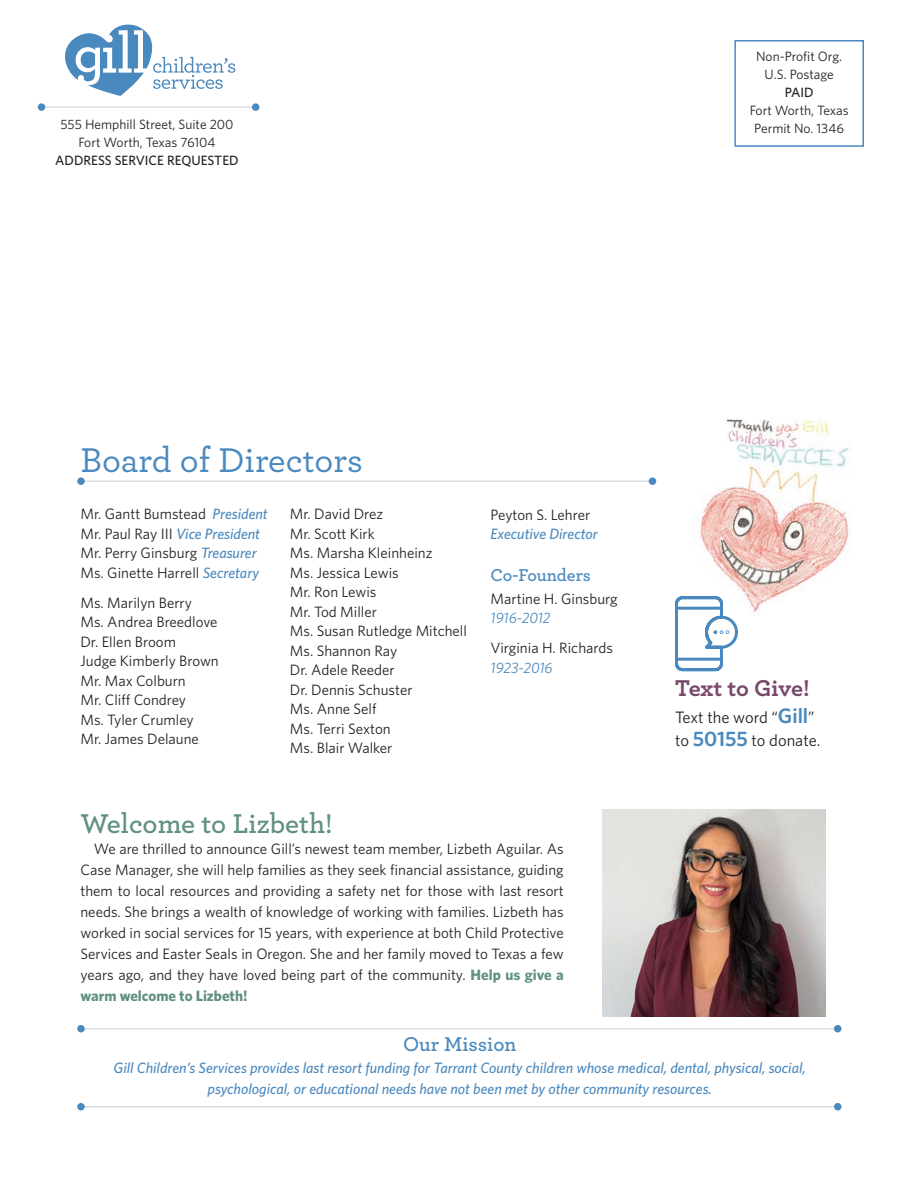
<style>
.page{position:relative;width:918px;height:1188px;background:#fff}
.page>*{position:absolute;margin:0;border:0;box-sizing:border-box;transform-origin:0 0}
.Body{font:500 36px "Archer";color:#4a89be}
.Head{font:600 28.5px "Archer";color:#619080}
.t1{font:700 24px "Archer";letter-spacing:-.01em;color:#78486a}
.Head-2{font:600 21px "Archer";color:#4a89be}
.t2{font:600 18px "Archer";letter-spacing:-.005em;color:#4a89be}
.t3{font:16.5px "Whitney";color:#231f20}
.Body-2{font:15px/21px "Whitney";color:#231f20;text-align:justify}
.Body-3{font:italic 500 15px/21px "Whitney";color:#4a89be;text-align:center}
.t4{font:italic 15px "Whitney";color:#4a89be}
.t5{font:13.5px "Whitney";color:#231f20}
.t6{font:500 13.5px "Whitney";color:#231f20}
.s1{font-weight:500;font-style:italic;color:#4a89be}
.s2{font-weight:700;color:#619080}
.s3{font-weight:600;font-size:21px;color:#4a89be}
</style>
<div class="page">
<img style="left:700px;top:419px;width:152px;height:196px">
<svg style="left:65px;top:24px;width:170px;height:72px"></svg>
<hr style="left:41px;top:106px;width:216px;height:2px;background:#dcdddf">
<div style="left:38px;top:103px;width:7px;height:8px;background:#4a89be;border-radius:50%"></div>
<div style="left:252px;top:103px;width:7px;height:8px;background:#4a89be;border-radius:50%"></div>
<div style="left:734px;top:40px;width:130px;height:107px;border:2px solid #4a89be"></div>
<hr style="left:83px;top:480px;width:569px;height:2px;background:#dcdddf">
<div style="left:77px;top:477px;width:8px;height:8px;background:#4a89be;border-radius:50%"></div>
<div style="left:649px;top:477px;width:7px;height:8px;background:#4a89be;border-radius:50%"></div>
<svg style="left:675px;top:595px;width:65px;height:77px"></svg>
<hr style="left:81px;top:1028px;width:757px;height:1px;background:#dcdddf">
<div style="left:77px;top:1025px;width:8px;height:7px;background:#4a89be;border-radius:50%"></div>
<div style="left:834px;top:1025px;width:8px;height:7px;background:#4a89be;border-radius:50%"></div>
<hr style="left:81px;top:1106px;width:757px;height:1px;background:#dcdddf">
<div style="left:77px;top:1103px;width:8px;height:7px;background:#4a89be;border-radius:50%"></div>
<div style="left:834px;top:1103px;width:8px;height:7px;background:#4a89be;border-radius:50%"></div>
<img style="left:602px;top:809px;width:223px;height:208px">
<p class="t5" style="left:60px;top:115px;width:175px">555 Hemphill Street, Suite 200</p>
<p class="t5" style="left:78px;top:133px;width:139px">Fort Worth, Texas 76104</p>
<p class="t6" style="left:55px;top:151px;width:185px">ADDRESS SERVICE REQUESTED</p>
<p class="t5" style="left:756px;top:47px;width:88px">Non-Profit Org.</p>
<p class="t5" style="left:765px;top:65px;width:71px">U.S. Postage</p>
<p class="t6" style="left:785px;top:83px;width:30px">PAID</p>
<p class="t5" style="left:750px;top:101px;width:100px">Fort Worth, Texas</p>
<p class="t5" style="left:754px;top:119px;width:91px">Permit No. 1346</p>
<p class="Body" style="left:80px;top:434px;width:284px">Board of Directors</p>
<p class="Body-2" style="left:290px;top:503px;width:95px">Mr. David Drez</p>
<p class="Body-2" style="left:290px;top:522px;width:86px">Mr. Scott Kirk</p>
<p class="Body-2" style="left:290px;top:542px;width:144px">Ms. Marsha Kleinheinz</p>
<p class="Body-2" style="left:290px;top:561px;width:110px">Ms. Jessica Lewis</p>
<p class="Body-2" style="left:290px;top:581px;width:88px">Mr. Ron Lewis</p>
<p class="Body-2" style="left:290px;top:600px;width:88px">Mr. Tod Miller</p>
<p class="Body-2" style="left:290px;top:620px;width:179px">Ms. Susan Rutledge Mitchell</p>
<p class="Body-2" style="left:290px;top:639px;width:109px">Ms. Shannon Ray</p>
<p class="Body-2" style="left:290px;top:659px;width:106px">Dr. Adele Reeder</p>
<p class="Body-2" style="left:290px;top:678px;width:124px">Dr. Dennis Schuster</p>
<p class="Body-2" style="left:290px;top:698px;width:88px">Ms. Anne Self</p>
<p class="Body-2" style="left:290px;top:717px;width:102px">Ms. Terri Sexton</p>
<p class="Body-2" style="left:290px;top:737px;width:104px">Ms. Blair Walker</p>
<p class="Body-2" style="left:80px;top:503px;width:189px">Mr. Gantt Bumstead <span class="s1">President</span></p>
<p class="Body-2" style="left:80px;top:522px;width:181px">Mr. Paul Ray III <span class="s1">Vice President</span></p>
<p class="Body-2" style="left:80px;top:542px;width:178px">Mr. Perry Ginsburg <span class="s1">Treasurer</span></p>
<p class="Body-2" style="left:80px;top:561px;width:180px">Ms. Ginette Harrell <span class="s1">Secretary</span></p>
<p class="Body-2" style="left:80px;top:591px;width:113px">Ms. Marilyn Berry</p>
<p class="Body-2" style="left:80px;top:611px;width:139px">Ms. Andrea Breedlove</p>
<p class="Body-2" style="left:80px;top:630px;width:97px">Dr. Ellen Broom</p>
<p class="Body-2" style="left:80px;top:650px;width:140px">Judge Kimberly Brown</p>
<p class="Body-2" style="left:80px;top:669px;width:107px">Mr. Max Colburn</p>
<p class="Body-2" style="left:80px;top:689px;width:107px">Mr. Cliff Condrey</p>
<p class="Body-2" style="left:80px;top:708px;width:115px">Ms. Tyler Crumley</p>
<p class="Body-2" style="left:80px;top:728px;width:120px">Mr. James Delaune</p>
<p class="Body-2" style="left:491px;top:503px;width:101px">Peyton S. Lehrer</p>
<p class="Body-3" style="left:491px;top:523px;width:109px">Executive Director</p>
<p class="t2" style="left:491px;top:562px;width:102px">Co-Founders</p>
<p class="Body-2" style="left:491px;top:587px;width:129px">Martine H. Ginsburg</p>
<p class="t4" style="left:491px;top:608px;width:61px">1916-2012</p>
<p class="Body-2" style="left:491px;top:637px;width:124px">Virginia H. Richards</p>
<p class="t4" style="left:491px;top:657px;width:64px">1923-2016</p>
<p class="Head" style="left:80px;top:802px;width:254px">Welcome to Lizbeth!</p>
<p class="Body-2" style="left:80px;top:838px;width:485px;text-indent:14px">We are thrilled to announce Gill’s newest team member, Lizbeth Aguilar. As Case Manager, she will help families as they seek financial assistance, guiding them to local resources and providing a safety net for those with last resort needs. She brings a wealth of knowledge of working with families. Lizbeth has worked in social services for 15 years, with experience at both Child Protective Services and Easter Seals in Oregon. She and her family moved to Texas a few years ago, and they have loved being part of the community. <span class="s2">Help us give a warm welcome to Lizbeth!</span></p>
<p class="t1" style="left:675px;top:669px;width:136px">Text to Give!</p>
<p class="t3" style="left:675px;top:707px;width:141px">Text the word “<span class="s3">Gill</span>”</p>
<p class="t3" style="left:675px;top:729px;width:147px">to <span class="s3">50155</span> to donate.</p>
<p class="Head-2" style="left:403px;top:1028px;width:115px">Our Mission</p>
<p class="Body-3" style="left:113px;top:1058px;width:694px">Gill Children’s Services provides last resort funding for Tarrant County children whose medical, dental, physical, social, psychological, or educational needs have not been met by other community resources.</p>
</div>
